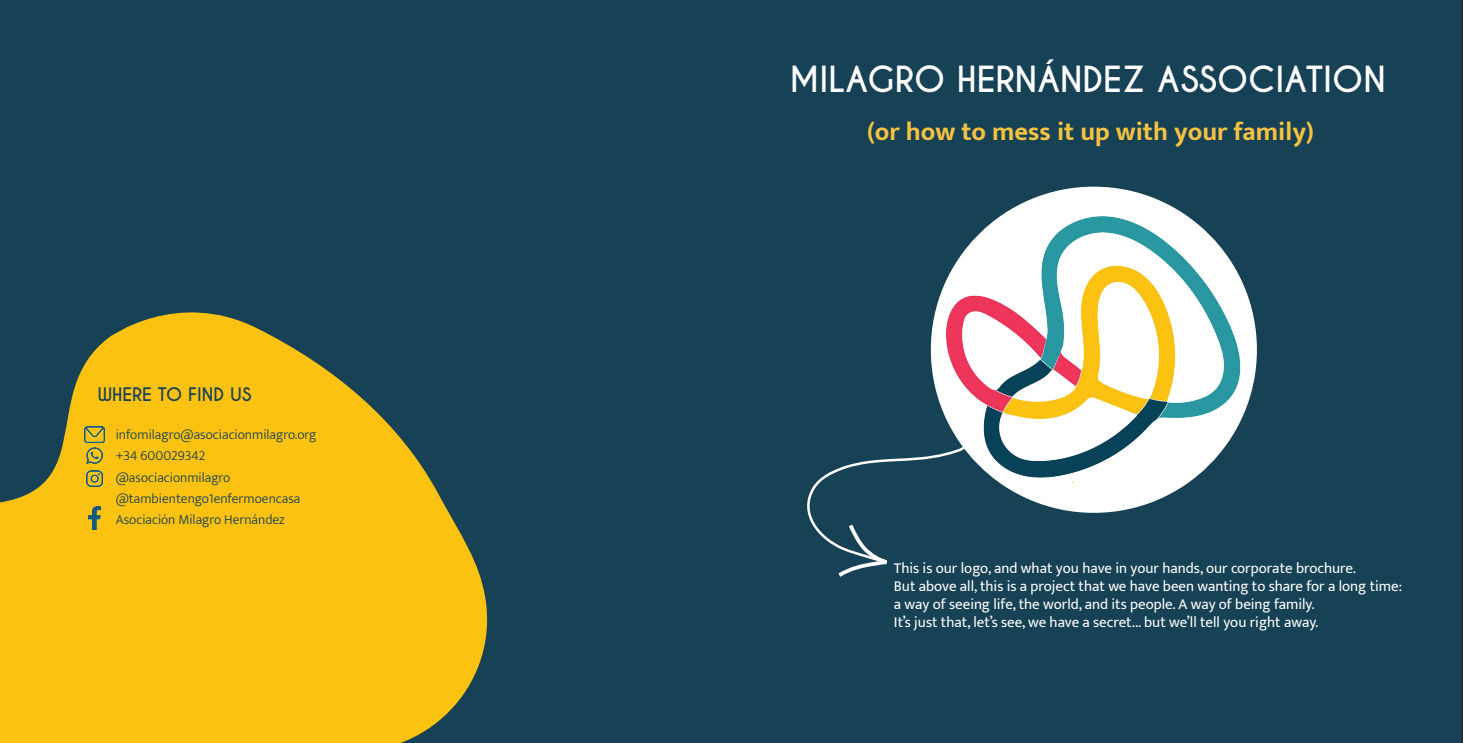
<style>
.page{position:relative;width:1463px;height:743px;background:#fff}
.page>*{position:absolute;margin:0;border:0;box-sizing:border-box;transform-origin:0 0}
.t1{font:700 33.75px "Caviar Dreams";color:#fff}
.t2{font:700 26.25px "Mukta";color:#f5c241}
.titulos{font:700 17.5px "Caviar Dreams";color:#174155}
.t3{font:15px/18px "Mukta";color:#fff}
.texto_nterior{font:300 13.75px "Mukta";color:#174155}
</style>
<div class="page">
<div style="left:0;top:0;width:1462px;height:742px;background:#174155"></div>
<img style="left:931px;top:187px;width:325px;height:325px;border-radius:163px">
<div style="left:798px;top:442px;width:171px;height:138px;background:#174155"></div>
<svg style="left:0;top:292px;width:498px;height:450px;background:#bfa022"></svg>
<img style="left:84px;top:426px;width:21px;height:16px">
<img style="left:86px;top:447px;width:17px;height:16px">
<img style="left:86px;top:470px;width:17px;height:16px">
<img style="left:88px;top:506px;width:13px;height:23px">
<p class="titulos" style="left:98px;top:383px;width:155px">WHERE TO FIND US</p>
<p class="texto_nterior" style="left:116px;top:426px;width:202px">infomilagro@asociacionmilagro.org</p>
<p class="texto_nterior" style="left:116px;top:447px;width:91px">+34 600029342</p>
<p class="texto_nterior" style="left:116px;top:469px;width:116px">@asociacionmilagro</p>
<p class="texto_nterior" style="left:116px;top:490px;width:186px">@tambientengo1enfermoencasa</p>
<p class="texto_nterior" style="left:116px;top:511px;width:170px">Asociación Milagro Hernández</p>
<p class="t1" style="left:789px;top:59px;width:597px">MILAGRO HERNÁNDEZ ASSOCIATION</p>
<p class="t2" style="left:867px;top:116px;width:448px">(or how to mess it up with your family)</p>
<p class="t3" style="left:894px;top:558px;width:464px">This is our logo, and what you have in your hands, our corporate brochure.</p>
<p class="t3" style="left:894px;top:576px;width:510px">But above all, this is a project that we have been wanting to share for a long time: a way of seeing life, the world, and its people. A way of being family.</p>
<p class="t3" style="left:894px;top:612px;width:426px">It’s just that, let’s see, we have a secret... but we’ll tell you right away.</p>
</div>
